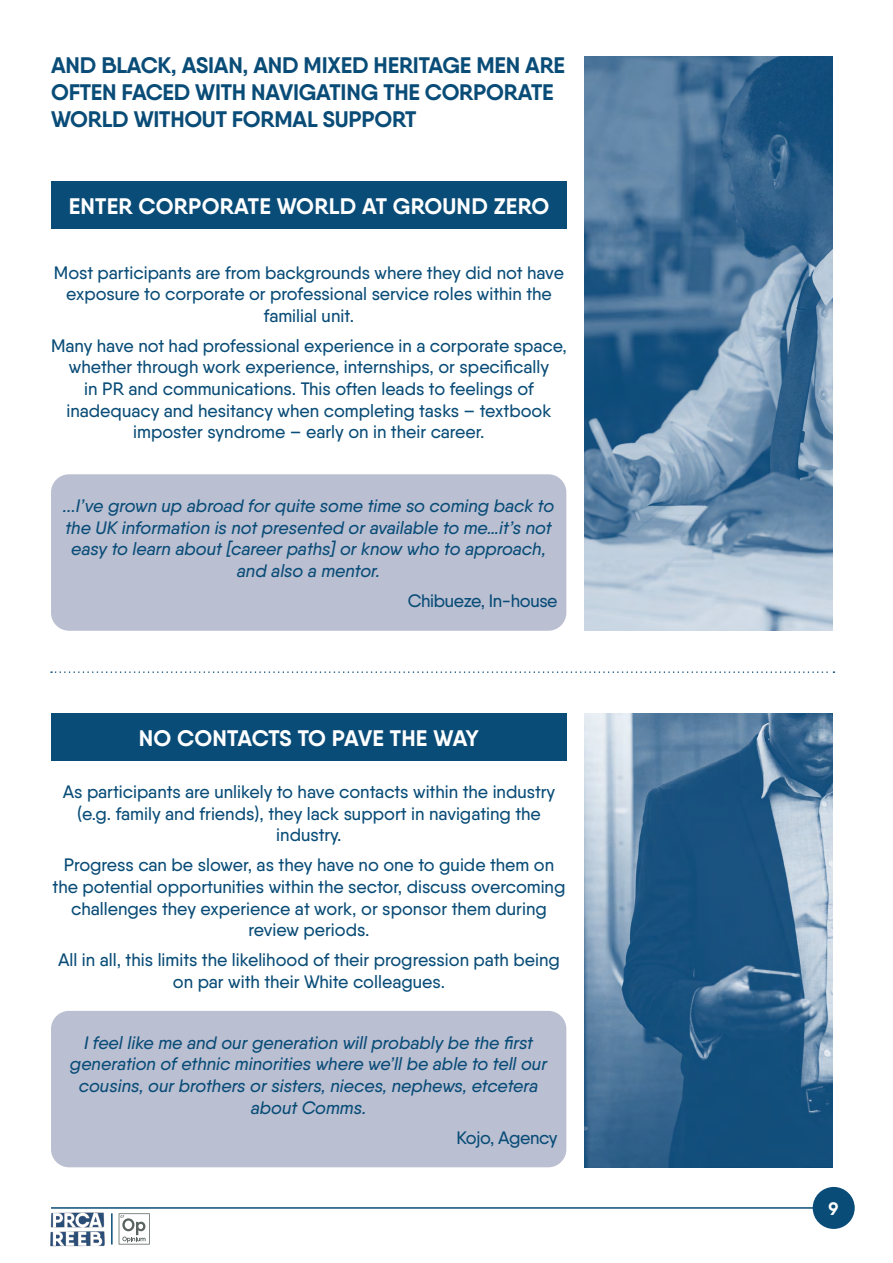
<style>
.page{position:relative;width:893px;height:1263px;background:#fff}
.page>*{position:absolute;margin:0;border:0;box-sizing:border-box;transform-origin:0 0}
.Paragraph_Style_2{font:700 22.5px/27px "Qanelas";letter-spacing:-.01em;color:#094c77}
.Paragraph_Style_2-2{font:700 22.5px "Qanelas";letter-spacing:.01em;color:#fff}
.Paragraph_Style_2-3{font:500 18px/21.6px "Qanelas";color:#094c77;text-align:center}
.Paragraph_Style_2-4{font:italic 500 18px/21.6px "Qanelas";color:#094c77;text-align:center}
.Paragraph_Style_1{font:italic 500 18px/21.6px "Qanelas";color:#094c77;text-align:center}
.Paragraph_Style_1-2{font:500 18px "Qanelas";letter-spacing:-.02em;color:#094c77}
.t1{font:700 18px "Qanelas";color:#fff}
</style>
<div class="page">
<hr style="left:51px;top:1207px;width:783px;height:2px;background:#094c77">
<div style="left:813px;top:1187px;width:42px;height:42px;background:#094c77;border-radius:50%"></div>
<img style="left:50px;top:1212px;width:55px;height:35px">
<svg style="left:119px;top:1213px;width:31px;height:31px"></svg>
<hr style="left:111px;top:1213px;width:2px;height:31px;background:#094c77">
<div style="left:51px;top:474px;width:515px;height:157px;background:#babfd2;border-radius:18px"></div>
<div style="left:51px;top:1011px;width:515px;height:156px;background:#babfd2;border-radius:18px"></div>
<div style="left:51px;top:181px;width:516px;height:47px;background:#094c77"></div>
<div style="left:51px;top:713px;width:516px;height:48px;background:#094c77"></div>
<svg style="left:51px;top:671px;width:783px;height:2px"></svg>
<img style="left:585px;top:56px;width:248px;height:575px">
<img style="left:585px;top:713px;width:248px;height:454px">
<p class="Paragraph_Style_2" style="left:51px;top:52px;width:516px">AND BLACK, ASIAN, AND MIXED HERITAGE MEN ARE<br>OFTEN FACED WITH NAVIGATING THE CORPORATE<br>WORLD WITHOUT FORMAL SUPPORT</p>
<p class="Paragraph_Style_2-2" style="left:69px;top:192px;width:482px">ENTER CORPORATE WORLD AT GROUND ZERO</p>
<p class="Paragraph_Style_2-3" style="left:54px;top:261px;width:512px">Most participants are from backgrounds where they did not have exposure to corporate or professional service roles within the familial unit.</p>
<p class="Paragraph_Style_2-3" style="left:51px;top:335px;width:517px">Many have not had professional experience in a corporate space, whether through work experience, internships, or specifically<br>in PR and communications. This often leads to feelings of inadequacy and hesitancy when completing tasks – textbook imposter syndrome – early on in their career.</p>
<p class="Paragraph_Style_2-4" style="left:63px;top:495px;width:493px">...I’ve grown up abroad for quite some time so coming back to the UK information is not presented or available to me…it’s not easy to learn about [career paths] or know who to approach, and also a mentor.</p>
<p class="Paragraph_Style_1-2" style="left:408px;top:590px;width:151px">Chibueze, In-house</p>
<p class="Paragraph_Style_2-2" style="left:139px;top:724px;width:342px">NO CONTACTS TO PAVE THE WAY</p>
<p class="Paragraph_Style_2-3" style="left:63px;top:781px;width:494px">As participants are unlikely to have contacts within the industry (e.g. family and friends), they lack support in navigating the industry.</p>
<p class="Paragraph_Style_2-3" style="left:53px;top:854px;width:514px">Progress can be slower, as they have no one to guide them on the potential opportunities within the sector, discuss overcoming challenges they experience at work, or sponsor them during review periods.</p>
<p class="Paragraph_Style_2-3" style="left:58px;top:949px;width:503px">All in all, this limits the likelihood of their progression path being on par with their White colleagues.</p>
<p class="Paragraph_Style_1" style="left:70px;top:1031px;width:479px">I feel like me and our generation will probably be the first generation of ethnic minorities where we’ll be able to tell our cousins, our brothers or sisters, nieces, nephews, etcetera about Comms.</p>
<p class="Paragraph_Style_1-2" style="left:456px;top:1126px;width:103px">Kojo, Agency</p>
<p class="t1" style="left:829px;top:1197px;width:11px">9</p>
</div>
